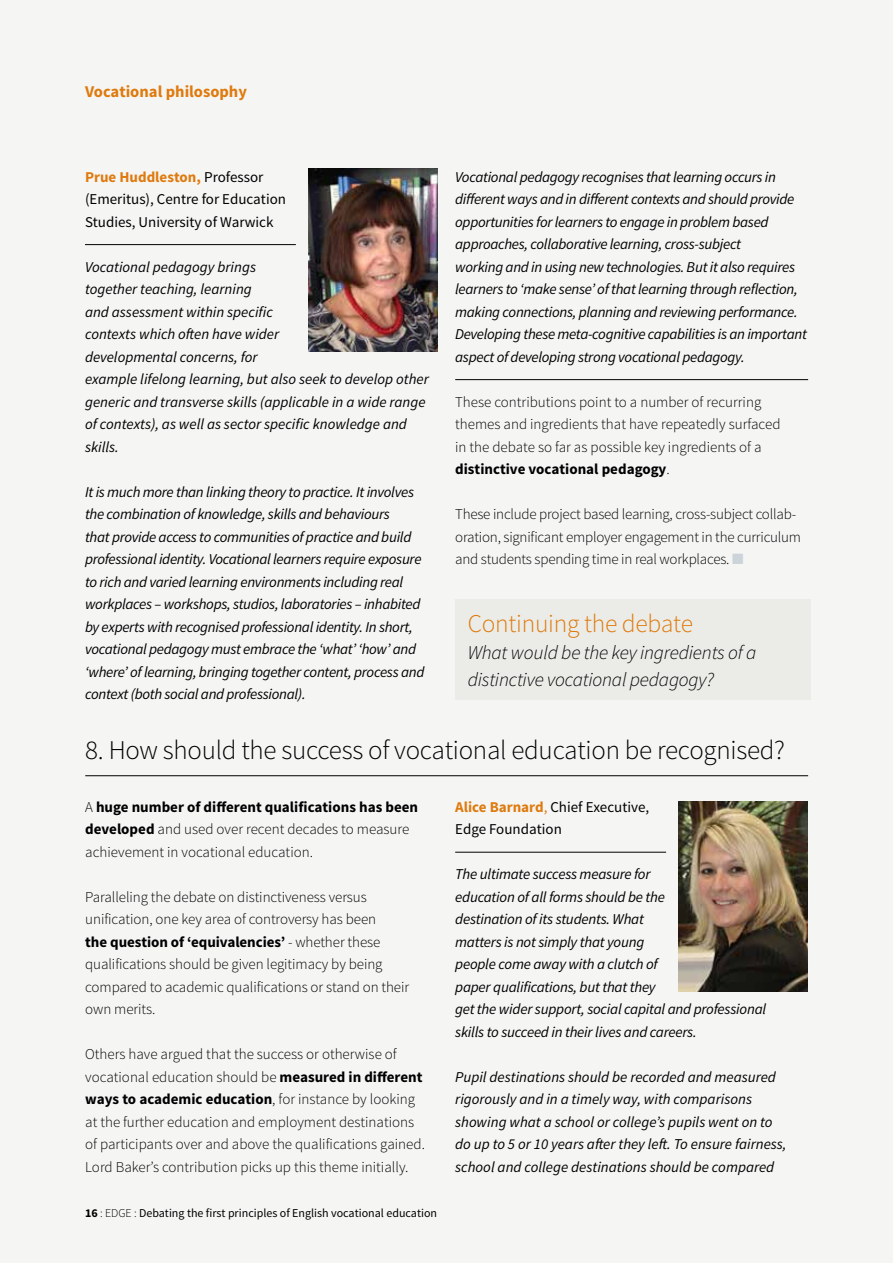
<style>
.page{position:relative;width:893px;height:1263px;background:#f5f6f4}
.page>*{position:absolute;margin:0;border:0;box-sizing:border-box;transform-origin:0 0}
.t1{font:300 27px "Source Sans Pro";letter-spacing:-.01em;color:#000}
.t2{font:300 25.5px "Source Sans Pro";letter-spacing:-.01em;color:#df7a0e}
.t3{font:italic 300 19.5px/27px "Source Sans Pro";letter-spacing:-.01em;color:#000}
.t4{font:700 16.5px "Source Sans Pro";color:#df7a0e}
.t5{font:italic 15px/22.5px "Source Sans Pro";letter-spacing:-.02em;color:#000}
.t6{font:300 15px/22.5px "Source Sans Pro";letter-spacing:-.005em;color:#000}
.t7{font:italic 15px/22.5px "Source Sans Pro";color:#000}
.t8{font:15px/22.5px "Source Sans Pro";color:#000}
.t9{font:12px "Source Sans Pro";color:#000}
.s1{font-weight:700;color:#df7a0e}
.s2{font-weight:700}
.s3{color:#ccd4da}
.s4{font-weight:300}
.s5{color:#df7a0e}
</style>
<div class="page">
<hr style="left:85px;top:244px;width:211px;height:1px;background:#000">
<hr style="left:455px;top:379px;width:353px;height:1px;background:#000">
<img style="left:309px;top:169px;width:129px;height:182px">
<div style="left:455px;top:600px;width:355px;height:100px;background:#ebece8"></div>
<hr style="left:455px;top:852px;width:211px;height:1px;background:#000">
<img style="left:679px;top:802px;width:129px;height:190px">
<hr style="left:85px;top:775px;width:723px;height:1px;background:#000">
<p class="t4" style="left:85px;top:81px;width:163px">Vocational philosophy</p>
<p class="t8" style="left:85px;top:166px;width:202px"><span class="s1">Prue Huddleston,</span> Professor (Emeritus), Centre for Education<br>Studies, University of Warwick</p>
<p class="t7" style="left:85px;top:255px;width:345px">Vocational pedagogy brings<br>together teaching, learning<br>and assessment within specific<br>contexts which often have wider<br>developmental concerns, for<br>example lifelong learning, but also seek to develop other generic and transverse skills (applicable in a wide range of contexts), as well as sector specific knowledge and skills.</p>
<p class="t5" style="left:85px;top:480px;width:341px">It is much more than linking theory to practice. It involves the combination of knowledge, skills and behaviours<br>that provide access to communities of practice and build professional identity. Vocational learners require exposure to rich and varied learning environments including real workplaces – workshops, studios, laboratories – inhabited by experts with recognised professional identity. In short, vocational pedagogy must embrace the ‘what’ ‘how’ and ‘where’ of learning, bringing together content, process and context (both social and professional).</p>
<p class="t5" style="left:455px;top:165px;width:353px">Vocational pedagogy recognises that learning occurs in different ways and in different contexts and should provide opportunities for learners to engage in problem based approaches, collaborative learning, cross-subject<br>working and in using new technologies. But it also requires learners to ‘make sense’ of that learning through reflection, making connections, planning and reviewing performance.<br>Developing these meta-cognitive capabilities is an important aspect of developing strong vocational pedagogy.</p>
<p class="t6" style="left:455px;top:390px;width:327px">These contributions point to a number of recurring themes and ingredients that have repeatedly surfaced in the debate so far as possible key ingredients of a <span class="s2">distinctive vocational pedagogy</span>.</p>
<p class="t6" style="left:455px;top:503px;width:347px">These include project based learning, cross-subject collab&shy;oration, significant employer engagement in the curriculum and students spending time in real workplaces. <span class="s3">■</span></p>
<h2 class="t2" style="left:468px;top:608px;width:227px">Continuing the debate</h2>
<h3 class="t3" style="left:468px;top:639px;width:290px">What would be the key ingredients of a distinctive vocational pedagogy?</h3>
<h1 class="t1" style="left:85px;top:733px;width:701px">8. How should the success of vocational education be recognised?</h1>
<p class="t6" style="left:85px;top:795px;width:334px">A <span class="s2">huge number of different qualifications has been developed</span> and used over recent decades to measure achievement in vocational education.</p>
<p class="t6" style="left:85px;top:885px;width:325px">Paralleling the debate on distinctiveness versus unification, one key area of controversy has been<br><span class="s2">the question of ‘equivalencies’</span> - whether these qualifications should be given legitimacy by being compared to academic qualifications or stand on their own merits.</p>
<p class="t6" style="left:85px;top:1043px;width:341px">Others have argued that the success or otherwise of vocational education should be <span class="s2">measured in different ways to academic education</span>, for instance by looking at the further education and employment destinations of participants over and above the qualifications gained.<br>Lord Baker’s contribution picks up this theme initially.</p>
<p class="t9" style="left:85px;top:1205px;width:354px"><span class="s2">16</span> <span class="s4">: EDGE :</span> Debating the first principles of English vocational education</p>
<p class="t8" style="left:455px;top:796px;width:196px"><span class="s1">Alice Barnard</span><span class="s5">,</span> Chief Executive,<br>Edge Foundation</p>
<p class="t5" style="left:455px;top:863px;width:312px">The ultimate success measure for<br>education of all forms should be the<br>destination of its students. What<br>matters is not simply that young<br>people come away with a clutch of<br>paper qualifications, but that they<br>get the wider support, social capital and professional skills to succeed in their lives and careers.</p>
<p class="t7" style="left:455px;top:1065px;width:333px">Pupil destinations should be recorded and measured rigorously and in a timely way, with comparisons showing what a school or college’s pupils went on to do up to 5 or 10 years after they left. To ensure fairness, school and college destinations should be compared</p>
</div>
